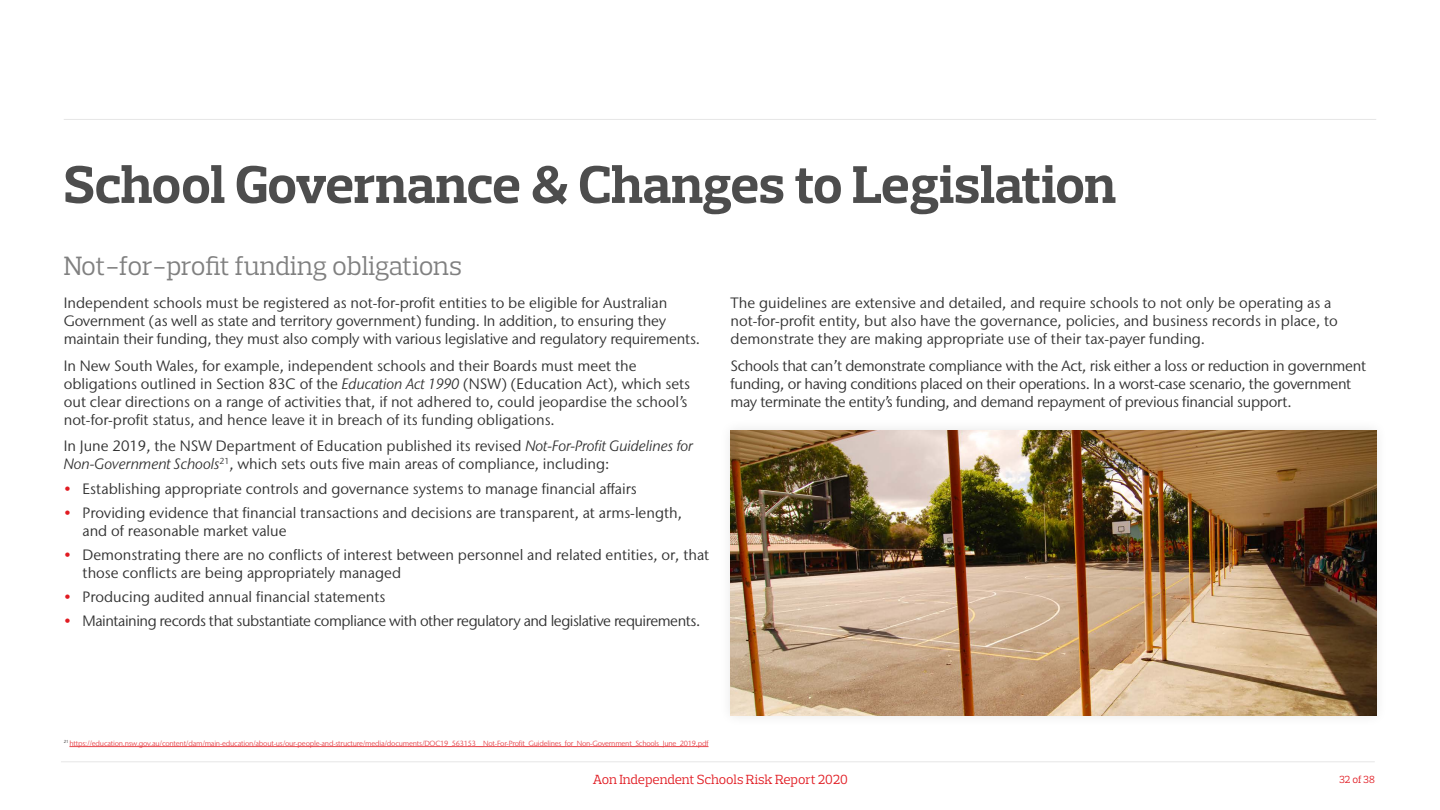
<style>
.page{position:relative;width:1440px;height:810px;background:#fff}
.page>*{position:absolute;margin:0;border:0;box-sizing:border-box;transform-origin:0 0}
.t1{font:700 54px "Prelo Slab";letter-spacing:-.01em;color:#4d4d4d}
.t2{font:27px "Prelo Slab";letter-spacing:-.01em;color:#808080}
.t3{font:15px/18px "Stone Sans IIITC Pro";color:#333}
.t4{font:15px/18px "Stone Sans IIITC Pro";letter-spacing:-.02em;color:#333}
.t5{font:15px "Stone Sans IIITC Pro";letter-spacing:-.03em;color:#333}
.t6{font:13.5px "Prelo Slab";color:#e11b22}
.t7{font:10.5px "Prelo Slab";color:#e11b22}
.t8{font:7.5px "Stone Sans IIITC Pro";letter-spacing:-.03em;color:#e7484e}
.s1{font-style:italic}
.s2{color:#e11b22}
</style>
<div class="page">
<hr style="left:61px;top:761px;width:1314px;height:1px;background:#e6e6e6">
<hr style="left:69px;top:746px;width:640px;height:1px;background:#e7484e">
<div style="left:719px;top:419px;width:669px;height:309px;background:#fbfbfb"></div>
<img style="left:731px;top:431px;width:645px;height:285px">
<hr style="left:64px;top:119px;width:1312px;height:1px;background:#e6e6e6">
<h1 class="t1" style="left:64px;top:152px;width:1054px">School Governance &amp; Changes to Legislation</h1>
<h2 class="t2" style="left:64px;top:250px;width:400px">Not-for-profit funding obligations</h2>
<p class="t3" style="left:64px;top:294px;width:638px">Independent schools must be registered as not-for-profit entities to be eligible for Australian<br>Government (as well as state and territory government) funding. In addition, to ensuring they maintain their funding, they must also comply with various legislative and regulatory requirements.</p>
<p class="t3" style="left:64px;top:356px;width:628px">In New South Wales, for example, independent schools and their Boards must meet the obligations outlined in Section 83C of the <span class="s1">Education Act 1990</span> (NSW) (Education Act), which sets out clear directions on a range of activities that, if not adhered to, could jeopardise the school’s not-for-profit status, and hence leave it in breach of its funding obligations.</p>
<p class="t3" style="left:64px;top:437px;width:631px">In June 2019, the NSW Department of Education published its revised <span class="s1">Not-For-Profit Guidelines for<br>Non-Government Schools</span><sup>21</sup>, which sets outs five main areas of compliance, including:</p>
<p class="t3" style="left:64px;top:480px;width:575px"><span class="s2">•</span> Establishing appropriate controls and governance systems to manage financial affairs</p>
<p class="t3" style="left:83px;top:504px;width:601px;text-indent:-19px"><span class="s2">•</span> Providing evidence that financial transactions and decisions are transparent, at arms-length, and of reasonable market value</p>
<p class="t3" style="left:83px;top:546px;width:628px;text-indent:-19px"><span class="s2">•</span> Demonstrating there are no conflicts of interest between personnel and related entities, or, that those conflicts are being appropriately managed</p>
<p class="t3" style="left:64px;top:588px;width:323px"><span class="s2">•</span> Producing audited annual financial statements</p>
<p class="t5" style="left:64px;top:612px;width:638px"><span class="s2">•</span> Maintaining records that substantiate compliance with other regulatory and legislative requirements.</p>
<p class="t3" style="left:731px;top:294px;width:609px">The guidelines are extensive and detailed, and require schools to not only be operating as a not-for-profit entity, but also have the governance, policies, and business records in place, to demonstrate they are making appropriate use of their tax-payer funding.</p>
<p class="t4" style="left:731px;top:356px;width:637px">Schools that can’t demonstrate compliance with the Act, risk either a loss or reduction in government funding, or having conditions placed on their operations. In a worst-case scenario, the government may terminate the entity’s funding, and demand repayment of previous financial support.</p>
<p class="t8" style="left:64px;top:739px;width:646px"><sup>21</sup> https://education.nsw.gov.au/content/dam/main-education/about-us/our-people-and-structure/media/documents/DOC19_563153__Not-For-Profit_Guidelines_for_Non-Government_Schools_June_2019.pdf</p>
<p class="t6" style="left:593px;top:771px;width:256px">Aon Independent Schools Risk Report 2020</p>
<p class="t7" style="left:1340px;top:773px;width:37px">32 of 38</p>
</div>
